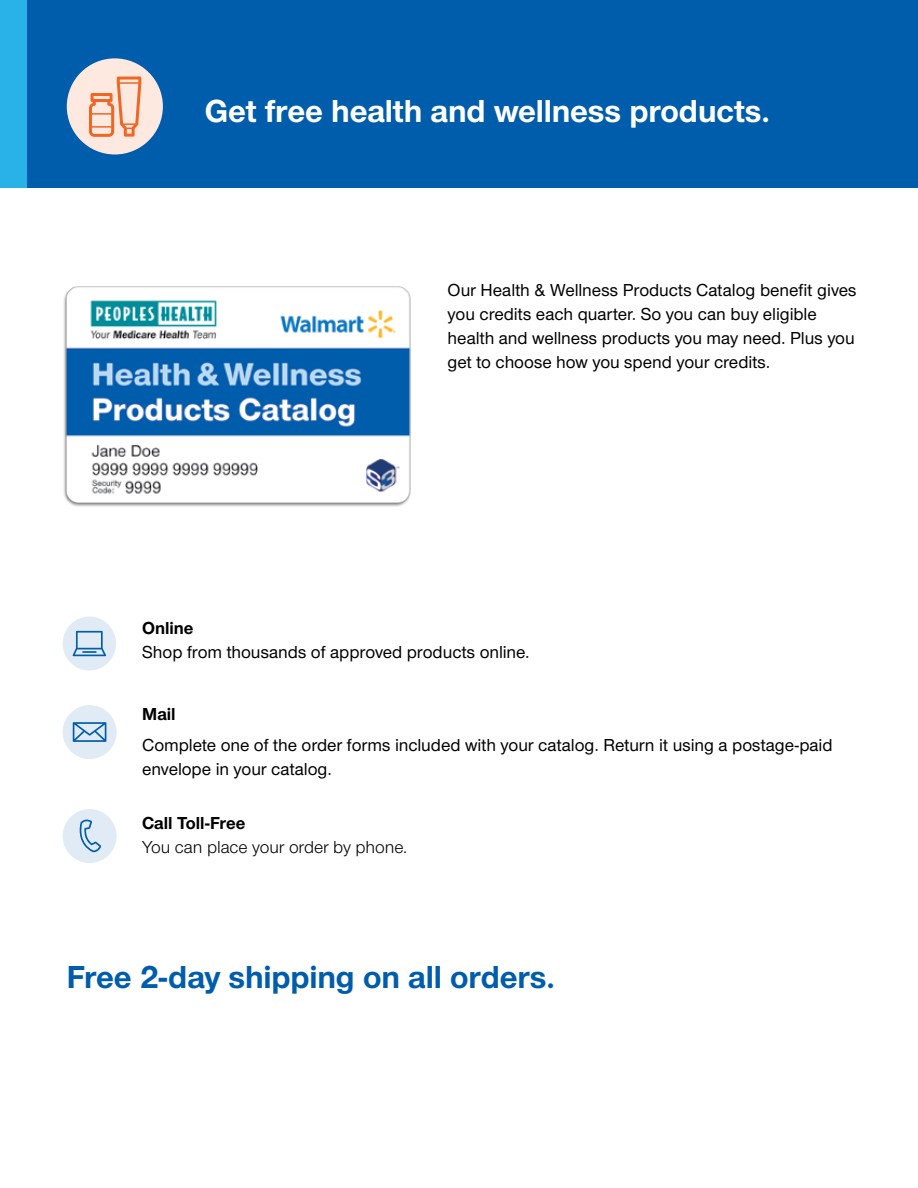
<style>
.page{position:relative;width:918px;height:1188px;background:#fff}
.page>*{position:absolute;margin:0;border:0;box-sizing:border-box;transform-origin:0 0}
.t1{font:700 33px "UHC Sans";letter-spacing:-.005em;color:#fff}
.t2{font:700 33px "UHC Sans";letter-spacing:-.005em;color:#005dac}
.t3{font:500 18px/24px "UHC Sans";letter-spacing:-.005em;color:#000}
.t4{font:18px "UHC Sans";letter-spacing:-.005em;color:#000}
.t5{font:700 18px "UHC Sans";letter-spacing:-.005em;color:#000}
</style>
<div class="page">
<div style="left:0;top:0;width:918px;height:188px;background:#005dac"></div>
<div style="left:67px;top:58px;width:96px;height:96px;background:#fee9e1;border-radius:50%"></div>
<svg style="left:89px;top:77px;width:52px;height:60px"></svg>
<div style="left:0;top:0;width:27px;height:188px;background:#29b2e7"></div>
<img style="left:63px;top:286px;width:348px;height:221px">
<div style="left:63px;top:705px;width:54px;height:54px;background:#e1ebf5;border-radius:50%"></div>
<svg style="left:73px;top:722px;width:33px;height:20px"></svg>
<div style="left:63px;top:809px;width:54px;height:54px;background:#e1ebf5;border-radius:50%"></div>
<svg style="left:79px;top:820px;width:22px;height:32px"></svg>
<div style="left:63px;top:617px;width:53px;height:54px;background:#e1ebf5;border-radius:50%"></div>
<svg style="left:73px;top:631px;width:33px;height:25px"></svg>
<p class="t1" style="left:205px;top:89px;width:567px">Get free health and wellness products.</p>
<p class="t3" style="left:448px;top:277px;width:410px">Our Health &amp; Wellness Products Catalog beneft gives you credits each quarter. So you can buy eligible health and wellness products you may need. Plus you get to choose how you spend your credits.</p>
<h2 class="t5" style="left:142px;top:616px;width:53px">Online</h2>
<p class="t3" style="left:142px;top:640px;width:389px">Shop from thousands of approved products online.</p>
<h2 class="t5" style="left:142px;top:702px;width:35px">Mail</h2>
<p class="t3" style="left:142px;top:732px;width:692px">Complete one of the order forms included with your catalog. Return it using a postage-paid envelope in your catalog.</p>
<h2 class="t5" style="left:142px;top:811px;width:105px">Call Toll-Free</h2>
<p class="t4" style="left:142px;top:836px;width:267px">You can place your order by phone.</p>
<p class="t2" style="left:67px;top:955px;width:490px">Free 2-day shipping on all orders.</p>
</div>
